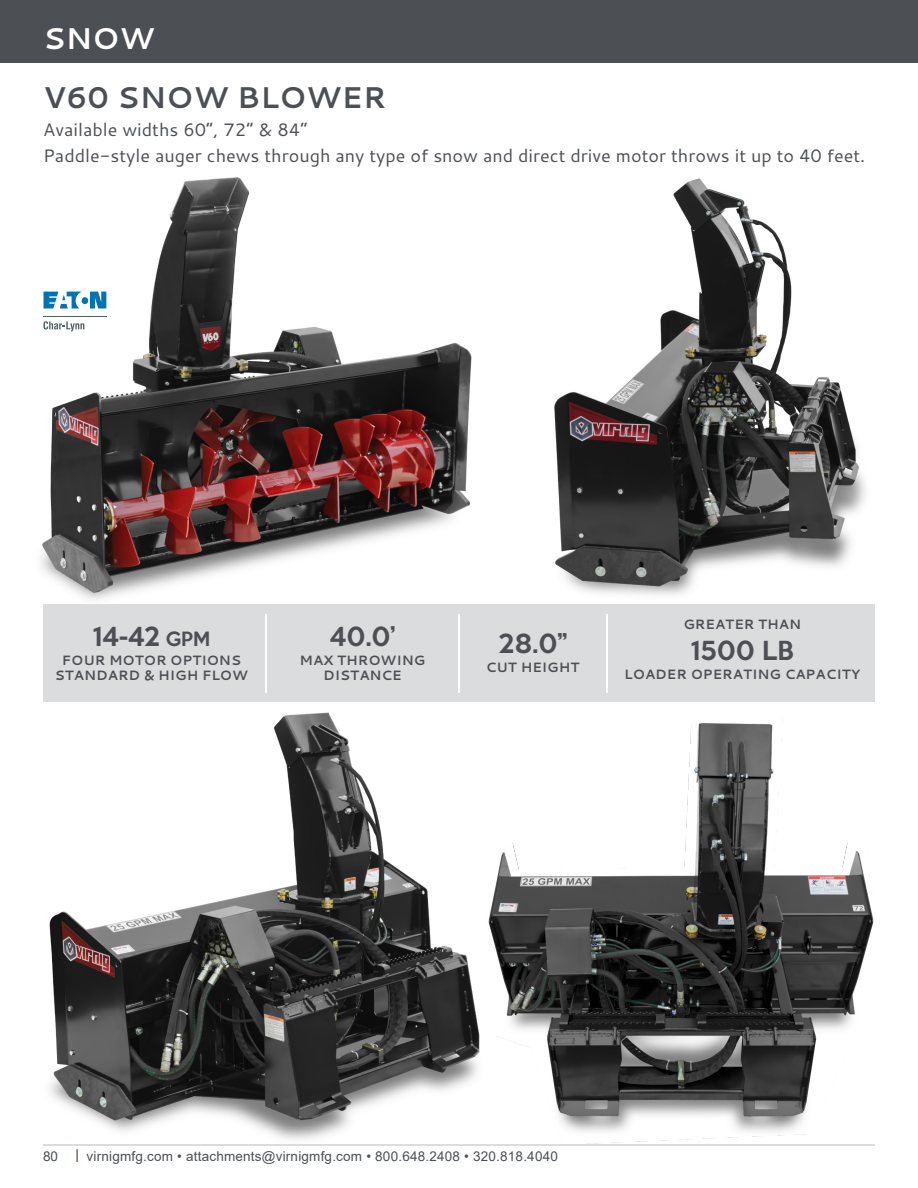
<style>
.page{position:relative;width:918px;height:1188px;background:#fff}
.page>*{position:absolute;margin:0;border:0;box-sizing:border-box;transform-origin:0 0}
.t1{font:700 30px "Cantarell";color:#4c4f54}
.t2{font:700 30px "Cantarell";color:#fff}
.t3{font:500 24px "Keep Calm";color:#4c4f54}
.t4{font:18px "Cantarell";color:#4c4f54}
.t5{font:700 13.5px/14.9px "Cantarell";color:#4c4f54;text-align:center}
.t6{font:13.5px "Arial";letter-spacing:.015em;color:#4c4f54}
.s1{font-size:18px}
.s2{color:#74262c}
</style>
<div class="page">
<img style="left:43px;top:712px;width:443px;height:433px">
<img style="left:486px;top:719px;width:389px;height:426px">
<img style="left:486px;top:178px;width:389px;height:427px">
<img style="left:41px;top:177px;width:445px;height:428px">
<div style="left:43px;top:605px;width:832px;height:97px;background:#dbdcde"></div>
<hr style="left:458px;top:614px;width:2px;height:79px;background:#fff">
<hr style="left:265px;top:614px;width:2px;height:79px;background:#fff">
<hr style="left:606px;top:614px;width:2px;height:79px;background:#fff">
<svg style="left:44px;top:292px;width:62px;height:16px"></svg>
<hr style="left:43px;top:316px;width:64px;height:1px;background:#526265">
<svg style="left:43px;top:321px;width:41px;height:11px"></svg>
<div style="left:0;top:0;width:918px;height:63px;background:#4c4f54"></div>
<hr style="left:43px;top:1145px;width:832px;height:1px;background:#dbdcde">
<h1 class="t2" style="left:43px;top:27px;width:113px">SNOW</h1>
<h1 class="t1" style="left:43px;top:86px;width:345px">V60 SNOW BLOWER</h1>
<p class="t4" style="left:43px;top:123px;width:266px">Available widths 60”, 72” &amp; 84”</p>
<p class="t4" style="left:43px;top:149px;width:824px">Paddle-style auger chews through any type of snow and direct drive motor throws it up to 40 feet.</p>
<h2 class="t3" style="left:93px;top:627px;width:119px">14-42 <span class="s1">GPM</span></h2>
<p class="t5" style="left:55px;top:655px;width:195px">FOUR MOTOR OPTIONS<br>STANDARD &amp; HIGH FLOW</p>
<h2 class="t3" style="left:330px;top:627px;width:67px">40.0’</h2>
<p class="t5" style="left:300px;top:655px;width:127px">MAX THROWING<br>DISTANCE</p>
<h2 class="t3" style="left:498px;top:634px;width:70px">28.0”</h2>
<p class="t5" style="left:486px;top:662px;width:95px">CUT HEIGHT</p>
<p class="t5" style="left:683px;top:619px;width:119px">GREATER THAN</p>
<h2 class="t3" style="left:691px;top:641px;width:105px">1500 LB</h2>
<p class="t5" style="left:624px;top:668px;width:237px">LOADER OPERATING CAPACITY</p>
<p class="t6" style="left:43px;top:1151px;width:17px">80</p>
<p class="t6" style="left:76px;top:1151px;width:484px"><span class="s2">|</span> virnigmfg.com • attachments@virnigmfg.com • 800.648.2408 • 320.818.4040</p>
</div>
